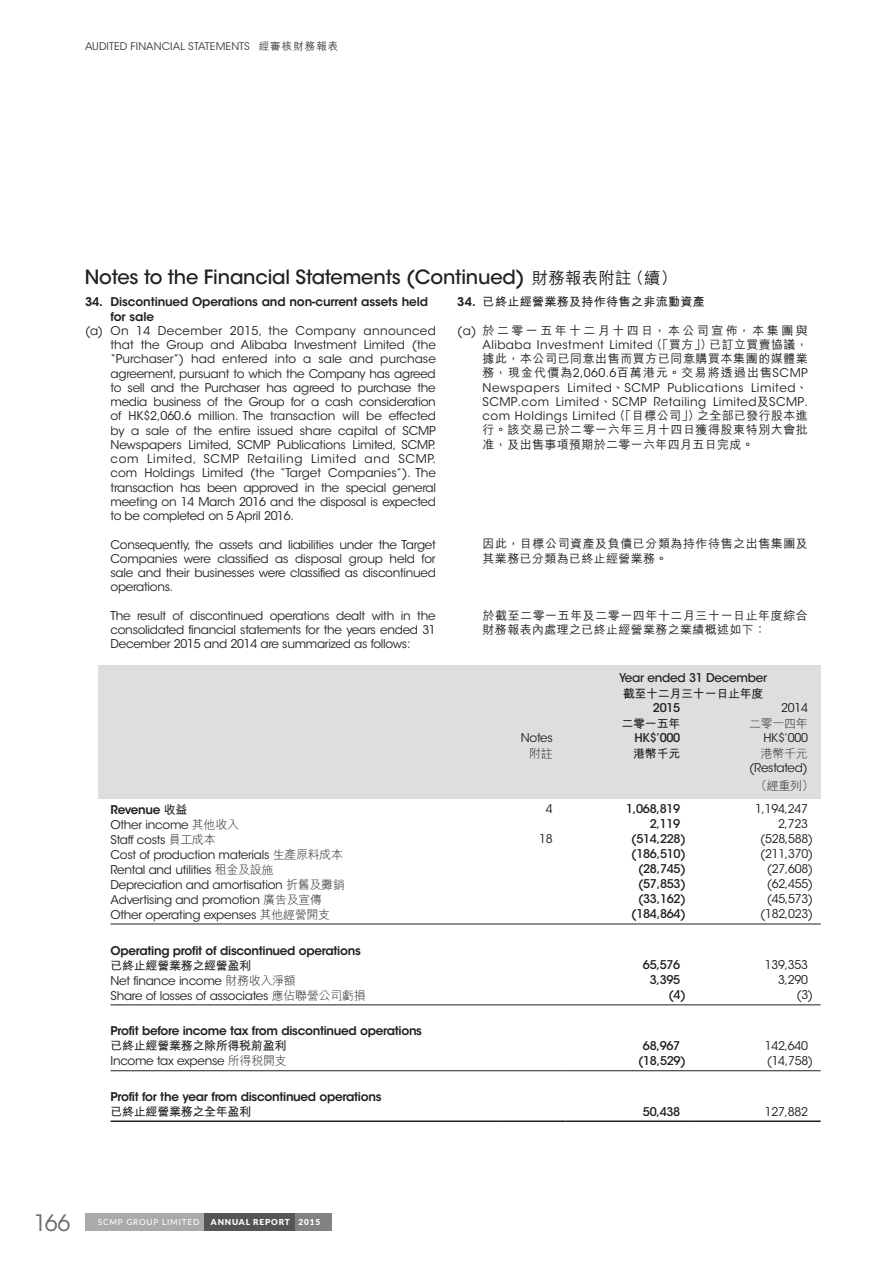
<style>
.page{position:relative;width:893px;height:1263px;background:#fff}
.page>*{position:absolute;margin:0;border:0;box-sizing:border-box;transform-origin:0 0}
.t1{font:22.5px "ITC Avant Garde Std";color:#6c6d70}
.t2{font:500 19.5px "ITC Avant Garde Std";letter-spacing:-.01em;color:#231f20}
.t3{font:12px/14.2px "ITC Avant Garde Std";letter-spacing:-.025em;color:#231f20;text-align:justify}
.t4{font:500 12px/14.2px "M Hei HK";letter-spacing:.045em;color:#231f20}
.t5{font:600 12px/14.2px "ITC Avant Garde Std";letter-spacing:-.025em;color:#231f20}
.t6{font:500 12px "ITC Avant Garde Std";letter-spacing:-.025em;color:#231f20}
.t7{font:700 12px "M Hei HK";letter-spacing:-.025em;color:#231f20}
.t8{font:12px "ITC Avant Garde Std";letter-spacing:.03em;color:#231f20}
.t9{font:500 12px "M Hei HK";letter-spacing:.2em;color:#231f20}
.t10{font:700 12px "M Hei HK";letter-spacing:.03em;color:#231f20}
.t11{font:300 12px "M Hei HK";letter-spacing:-.025em;color:#231f20}
.t12{font:10.5px "ITC Avant Garde Std";letter-spacing:.01em;color:#3e3e3f}
.t13{font:500 8.25px "Lato";letter-spacing:.1em;color:#fff}
.t14{font:900 8.25px "Lato";letter-spacing:.1em;color:#fff}
.s1{font-family:"M Hei HK";font-weight:500}
.s2{font-family:"M Hei HK";font-size:16.5px}
.s3{font-family:"ITC Avant Garde Std";font-weight:600}
.s4{font-family:"ITC Avant Garde Std";font-weight:400}
.s5{font-family:"M Hei HK";font-weight:700}
.s6{font-family:"M Hei HK";font-weight:300}
</style>
<div class="page">
<div style="left:205px;top:1214px;width:127px;height:17px;background:#828284"></div>
<svg style="left:85px;top:1214px;width:210px;height:17px;fill:#a8aaac"></svg>
<div style="left:98px;top:665px;width:723px;height:133px;background:#dddee0"></div>
<hr style="left:111px;top:923px;width:391px;height:1px;background:#231f20">
<hr style="left:502px;top:923px;width:64px;height:1px;background:#231f20">
<hr style="left:566px;top:923px;width:127px;height:1px;background:#231f20">
<hr style="left:693px;top:923px;width:128px;height:1px;background:#231f20">
<hr style="left:111px;top:1004px;width:391px;height:1px;background:#231f20">
<hr style="left:502px;top:1004px;width:64px;height:1px;background:#231f20">
<hr style="left:566px;top:1004px;width:127px;height:1px;background:#231f20">
<hr style="left:693px;top:1004px;width:128px;height:1px;background:#231f20">
<hr style="left:111px;top:1070px;width:391px;height:1px;background:#231f20">
<hr style="left:502px;top:1070px;width:64px;height:1px;background:#231f20">
<hr style="left:566px;top:1070px;width:127px;height:1px;background:#231f20">
<hr style="left:693px;top:1070px;width:128px;height:1px;background:#231f20">
<hr style="left:111px;top:1120px;width:391px;height:2px;background:#231f20">
<hr style="left:502px;top:1120px;width:64px;height:2px;background:#231f20">
<hr style="left:566px;top:1120px;width:127px;height:2px;background:#231f20">
<hr style="left:693px;top:1120px;width:128px;height:2px;background:#231f20">
<p class="t12" style="left:85px;top:40px;width:255px">AUDITED FINANCIAL STATEMENTS <span class="s1">經審核財務報表</span></p>
<h2 class="t2" style="left:85px;top:265px;width:594px">Notes to the Financial Statements (Continued) <span class="s2">財務報表附註（續）</span></h2>
<p class="t10" style="left:457px;top:293px;width:249px"><span class="s3">34.</span> 已終止經營業務及持作待售之非流動資產</p>
<p class="t9" style="left:457px;top:321px;width:352px"><span class="s4">(a)</span> 於二零一五年十二月十四日，本公司宣佈，本集團與</p>
<p class="t8" style="left:483px;top:337px;width:327px">Alibaba Investment Limited<span class="s1">（「買方」）已訂立買賣協議，</span></p>
<p class="t4" style="left:483px;top:351px;width:327px">據此，本公司已同意出售而買方已同意購買本集團的媒體業務，現金代價為<span class="s4">2,060.6</span>百萬港元。交易將透過出售<span class="s4">SCMP</span></p>
<p class="t3" style="left:483px;top:380px;width:327px">Newspapers Limited<span class="s1">、</span>SCMP Publications Limited<span class="s1">、</span>SCMP.com Limited<span class="s1">、</span>SCMP Retailing Limited<span class="s1">及</span>SCMP. com Holdings Limited<span class="s1">（「目標公司」）之全部已發行股本進</span></p>
<p class="t4" style="left:483px;top:422px;width:327px">行。該交易已於二零一六年三月十四日獲得股東特別大會批准，及出售事項預期於二零一六年四月五日完成。</p>
<p class="t5" style="left:111px;top:295px;width:319px;text-indent:-26px">34. Discontinued Operations and non-current assets held for sale</p>
<p class="t3" style="left:111px;top:324px;width:327px;text-indent:-26px">(a) On 14 December 2015, the Company announced that the Group and Alibaba Investment Limited (the “Purchaser”) had entered into a sale and purchase agreement, pursuant to which the Company has agreed to sell and the Purchaser has agreed to purchase the media business of the Group for a cash consideration of HK$2,060.6 million. The transaction will be effected by a sale of the entire issued share capital of SCMP Newspapers Limited, SCMP Publications Limited, SCMP. com Limited, SCMP Retailing Limited and SCMP. com Holdings Limited (the “Target Companies”). The transaction has been approved in the special general meeting on 14 March 2016 and the disposal is expected to be completed on 5 April 2016.</p>
<p class="t3" style="left:111px;top:537px;width:327px">Consequently, the assets and liabilities under the Target Companies were classified as disposal group held for sale and their businesses were classified as discontinued operations.</p>
<p class="t3" style="left:111px;top:609px;width:327px">The result of discontinued operations dealt with in the consolidated financial statements for the years ended 31<br>December 2015 and 2014 are summarized as follows:</p>
<p class="t4" style="left:483px;top:536px;width:327px">因此，目標公司資產及負債已分類為持作待售之出售集團及其業務已分類為已終止經營業務。</p>
<p class="t4" style="left:483px;top:607px;width:327px">於截至二零一五年及二零一四年十二月三十一日止年度綜合財務報表內處理之已終止經營業務之業績概述如下：</p>
<p class="t6" style="left:619px;top:670px;width:149px">Year ended 31 December</p>
<p class="t7" style="left:623px;top:685px;width:142px">截至十二月三十一日止年度</p>
<p class="t6" style="left:653px;top:700px;width:29px">2015</p>
<p class="t3" style="left:781px;top:701px;width:28px">2014</p>
<p class="t7" style="left:622px;top:715px;width:60px">二零一五年</p>
<p class="t11" style="left:749px;top:715px;width:60px">二零一四年</p>
<p class="t3" style="left:521px;top:731px;width:33px">Notes</p>
<p class="t6" style="left:634px;top:730px;width:48px">HK$’000</p>
<p class="t3" style="left:763px;top:731px;width:46px">HK$’000</p>
<p class="t11" style="left:529px;top:745px;width:25px">附註</p>
<p class="t7" style="left:633px;top:745px;width:49px">港幣千元</p>
<p class="t11" style="left:761px;top:745px;width:49px">港幣千元</p>
<p class="t3" style="left:749px;top:761px;width:60px">(Restated)</p>
<p class="t11" style="left:755px;top:777px;width:60px">（經重列）</p>
<p class="t5" style="left:111px;top:802px;width:78px">Revenue <span class="s5">收益</span></p>
<p class="t3" style="left:546px;top:802px;width:8px">4</p>
<p class="t6" style="left:626px;top:801px;width:56px">1,068,819</p>
<p class="t3" style="left:755px;top:802px;width:54px">1,194,247</p>
<p class="t3" style="left:111px;top:817px;width:130px">Other income <span class="s6">其他收入</span></p>
<p class="t6" style="left:650px;top:816px;width:32px">2,119</p>
<p class="t3" style="left:778px;top:817px;width:31px">2,723</p>
<p class="t3" style="left:111px;top:832px;width:107px">Staff costs <span class="s6">員工成本</span></p>
<p class="t3" style="left:539px;top:832px;width:15px">18</p>
<p class="t6" style="left:631px;top:831px;width:56px">(514,228)</p>
<p class="t3" style="left:760px;top:832px;width:55px">(528,588)</p>
<p class="t3" style="left:111px;top:847px;width:234px">Cost of production materials <span class="s6">生產原料成本</span></p>
<p class="t6" style="left:631px;top:846px;width:56px">(186,510)</p>
<p class="t3" style="left:760px;top:847px;width:55px">(211,370)</p>
<p class="t3" style="left:111px;top:862px;width:165px">Rental and utilities <span class="s6">租金及設施</span></p>
<p class="t6" style="left:638px;top:861px;width:49px">(28,745)</p>
<p class="t3" style="left:767px;top:862px;width:48px">(27,608)</p>
<p class="t3" style="left:111px;top:877px;width:236px">Depreciation and amortisation <span class="s6">折舊及攤銷</span></p>
<p class="t6" style="left:638px;top:876px;width:49px">(57,853)</p>
<p class="t3" style="left:767px;top:877px;width:48px">(62,455)</p>
<p class="t3" style="left:111px;top:892px;width:213px">Advertising and promotion <span class="s6">廣告及宣傳</span></p>
<p class="t6" style="left:638px;top:891px;width:49px">(33,162)</p>
<p class="t3" style="left:767px;top:892px;width:48px">(45,573)</p>
<p class="t3" style="left:111px;top:907px;width:221px">Other operating expenses <span class="s6">其他經營開支</span></p>
<p class="t6" style="left:631px;top:906px;width:56px">(184,864)</p>
<p class="t3" style="left:760px;top:907px;width:55px">(182,023)</p>
<p class="t5" style="left:111px;top:943px;width:252px">Operating profit of discontinued operations</p>
<p class="t7" style="left:111px;top:956px;width:142px">已終止經營業務之經營盈利</p>
<p class="t6" style="left:643px;top:957px;width:39px">65,576</p>
<p class="t3" style="left:765px;top:958px;width:45px">139,353</p>
<p class="t3" style="left:111px;top:973px;width:187px">Net finance income <span class="s6">財務收入淨額</span></p>
<p class="t6" style="left:650px;top:972px;width:32px">3,395</p>
<p class="t3" style="left:778px;top:973px;width:31px">3,290</p>
<p class="t3" style="left:111px;top:988px;width:257px">Share of losses of associates <span class="s6">應佔聯營公司虧損</span></p>
<p class="t6" style="left:668px;top:987px;width:19px">(4)</p>
<p class="t3" style="left:796px;top:988px;width:18px">(3)</p>
<p class="t5" style="left:111px;top:1024px;width:313px">Profit before income tax from discontinued operations</p>
<p class="t7" style="left:111px;top:1037px;width:177px">已終止經營業務之除所得稅前盈利</p>
<p class="t6" style="left:643px;top:1038px;width:39px">68,967</p>
<p class="t3" style="left:765px;top:1038px;width:45px">142,640</p>
<p class="t3" style="left:111px;top:1054px;width:178px">Income tax expense <span class="s6">所得稅開支</span></p>
<p class="t6" style="left:638px;top:1053px;width:49px">(18,529)</p>
<p class="t3" style="left:767px;top:1053px;width:48px">(14,758)</p>
<p class="t5" style="left:111px;top:1090px;width:272px">Profit for the year from discontinued operations</p>
<p class="t7" style="left:111px;top:1103px;width:142px">已終止經營業務之全年盈利</p>
<p class="t6" style="left:643px;top:1104px;width:39px">50,438</p>
<p class="t3" style="left:765px;top:1104px;width:45px">127,882</p>
<h1 class="t1" style="left:34px;top:1209px;width:38px">166</h1>
<p class="t13" style="left:98px;top:1216px;width:103px">SCMP GROUP LIMITED</p>
<p class="t14" style="left:211px;top:1216px;width:111px">ANNUAL REPORT 2015</p>
</div>
